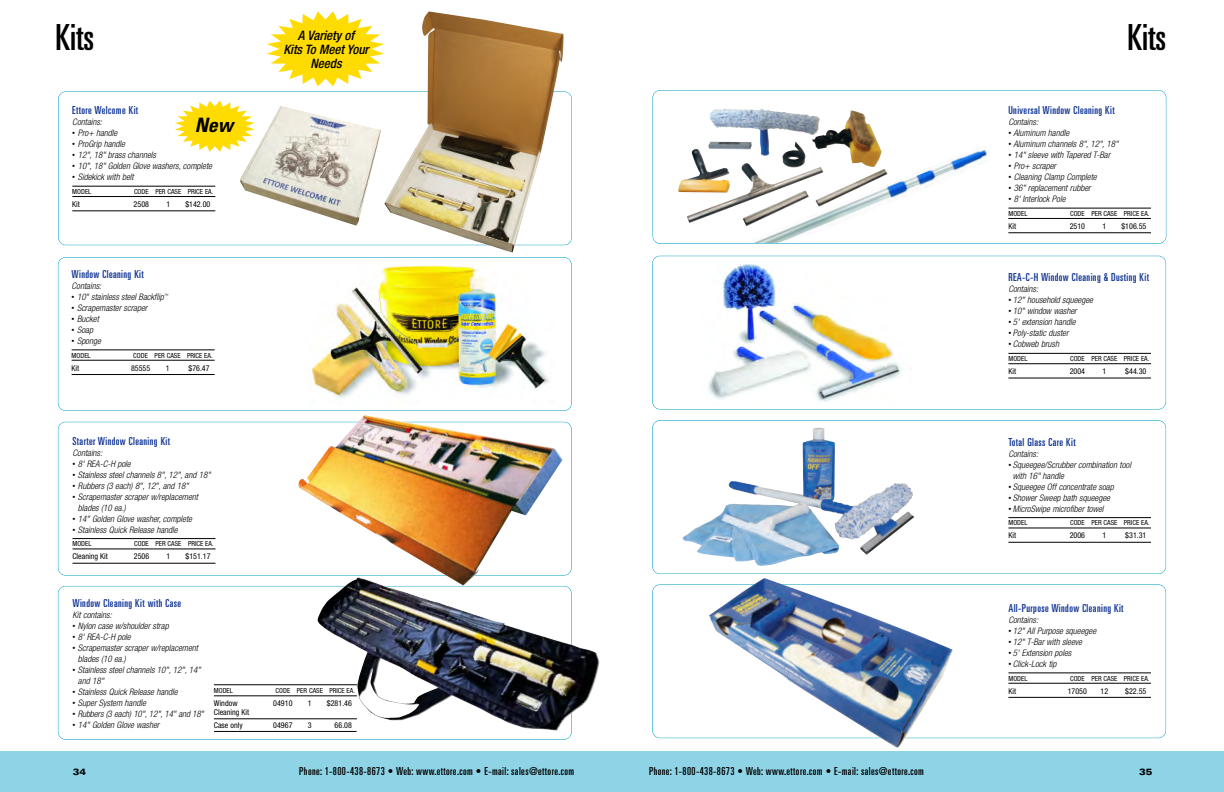
<style>
.page{position:relative;width:1224px;height:792px;background:#fff}
.page>*{position:absolute;margin:0;border:0;box-sizing:border-box;transform-origin:0 0}
.t1{font:ultra-condensed 36px "Univers";color:#000}
.t2{font:italic 700 condensed 19.8px "Univers";color:#000}
.t3{font:italic 500 condensed 13px/14px "Helvetica Neue";letter-spacing:-.005em;color:#000;text-align:center}
.t4{font:ultra-condensed 11px "Univers";letter-spacing:.035em;color:#0e3293}
.t5{font:ultra-condensed 11px "Univers";letter-spacing:.035em;color:#000}
.t6{font:italic 300 condensed 9px/11px "Helvetica Neue";color:#000}
.t7{font:900 expanded 9px "Univers";color:#000}
.t8{font:condensed 8px/13px "Helvetica Neue";color:#000}
.t9{font:condensed 7px "Helvetica Neue";color:#000}
.s1{font-style:normal;font-size:6px}
</style>
<div class="page">
<img style="left:0;top:11px;width:1224px;height:781px">
<h1 class="t1" style="left:55px;top:24px;width:40px">Kits</h1>
<p class="t4" style="left:72px;top:106px;width:67px">Ettore Welcome Kit</p>
<p class="t6" style="left:72px;top:117px;width:31px">Contains:</p>
<p class="t6" style="left:72px;top:128px;width:47px"><span class="s1">•</span> Pro+ handle</p>
<p class="t6" style="left:72px;top:139px;width:54px"><span class="s1">•</span> ProGrip handle</p>
<p class="t6" style="left:72px;top:150px;width:85px"><span class="s1">•</span> 12", 18" brass channels</p>
<p class="t6" style="left:72px;top:161px;width:141px"><span class="s1">•</span> 10", 18" Golden Glove washers, complete</p>
<p class="t6" style="left:72px;top:172px;width:63px"><span class="s1">•</span> Sidekick with belt</p>
<p class="t9" style="left:72px;top:189px;width:21px">MODEL</p>
<p class="t9" style="left:134px;top:189px;width:81px">CODE PER CASE PRICE EA.</p>
<p class="t8" style="left:72px;top:198px;width:9px">Kit</p>
<p class="t8" style="left:134px;top:198px;width:17px">2508</p>
<p class="t8" style="left:166px;top:198px;width:5px">1</p>
<p class="t8" style="left:185px;top:198px;width:26px">$142.00</p>
<h2 class="t2" style="left:195px;top:117px;width:40px">New</h2>
<p class="t4" style="left:72px;top:270px;width:74px">Window Cleaning Kit</p>
<p class="t6" style="left:72px;top:281px;width:31px">Contains:</p>
<p class="t6" style="left:72px;top:292px;width:98px"><span class="s1">•</span> 10" stainless steel Backflip<sup>™</sup></p>
<p class="t6" style="left:72px;top:303px;width:77px"><span class="s1">•</span> Scrapemaster scraper</p>
<p class="t6" style="left:72px;top:314px;width:29px"><span class="s1">•</span> Bucket</p>
<p class="t6" style="left:72px;top:325px;width:23px"><span class="s1">•</span> Soap</p>
<p class="t6" style="left:72px;top:336px;width:31px"><span class="s1">•</span> Sponge</p>
<p class="t9" style="left:72px;top:353px;width:21px">MODEL</p>
<p class="t9" style="left:133px;top:353px;width:81px">CODE PER CASE PRICE EA.</p>
<p class="t8" style="left:72px;top:362px;width:9px">Kit</p>
<p class="t8" style="left:131px;top:362px;width:21px">85555</p>
<p class="t8" style="left:166px;top:362px;width:5px">1</p>
<p class="t8" style="left:189px;top:362px;width:23px">$76.47</p>
<p class="t4" style="left:72px;top:437px;width:99px">Starter Window Cleaning Kit</p>
<p class="t6" style="left:72px;top:448px;width:31px">Contains:</p>
<p class="t6" style="left:72px;top:459px;width:60px"><span class="s1">•</span> 8' REA-C-H pole</p>
<p class="t6" style="left:72px;top:470px;width:140px"><span class="s1">•</span> Stainless steel channels 8", 12", and 18"</p>
<p class="t6" style="left:72px;top:481px;width:118px"><span class="s1">•</span> Rubbers (3 each) 8", 12", and 18"</p>
<p class="t6" style="left:78px;top:492px;width:122px;text-indent:-5px"><span class="s1">•</span> Scrapemaster scraper w/replacement blades (10 ea.)</p>
<p class="t6" style="left:72px;top:514px;width:121px"><span class="s1">•</span> 14" Golden Glove washer, complete</p>
<p class="t6" style="left:72px;top:525px;width:107px"><span class="s1">•</span> Stainless Quick Release handle</p>
<p class="t9" style="left:72px;top:541px;width:21px">MODEL</p>
<p class="t9" style="left:134px;top:541px;width:81px">CODE PER CASE PRICE EA.</p>
<p class="t8" style="left:72px;top:551px;width:37px">Cleaning Kit</p>
<p class="t8" style="left:134px;top:551px;width:17px">2506</p>
<p class="t8" style="left:167px;top:551px;width:5px">1</p>
<p class="t8" style="left:186px;top:551px;width:26px">$151.17</p>
<h3 class="t3" style="left:284px;top:30px;width:87px">A Variety of<br>Kits To Meet Your<br>Needs</h3>
<h1 class="t1" style="left:1128px;top:24px;width:40px">Kits</h1>
<p class="t4" style="left:1008px;top:106px;width:108px">Universal Window Cleaning Kit</p>
<p class="t6" style="left:1008px;top:117px;width:31px">Contains:</p>
<p class="t6" style="left:1008px;top:128px;width:62px"><span class="s1">•</span> Aluminum handle</p>
<p class="t6" style="left:1008px;top:139px;width:111px"><span class="s1">•</span> Aluminum channels 8", 12", 18"</p>
<p class="t6" style="left:1008px;top:150px;width:103px"><span class="s1">•</span> 14" sleeve with Tapered T-Bar</p>
<p class="t6" style="left:1008px;top:161px;width:49px"><span class="s1">•</span> Pro+ scraper</p>
<p class="t6" style="left:1008px;top:172px;width:90px"><span class="s1">•</span> Cleaning Clamp Complete</p>
<p class="t6" style="left:1008px;top:183px;width:84px"><span class="s1">•</span> 36" replacement rubber</p>
<p class="t6" style="left:1008px;top:194px;width:59px"><span class="s1">•</span> 8' Interlock Pole</p>
<p class="t9" style="left:1008px;top:211px;width:21px">MODEL</p>
<p class="t9" style="left:1070px;top:211px;width:81px">CODE PER CASE PRICE EA.</p>
<p class="t8" style="left:1008px;top:220px;width:9px">Kit</p>
<p class="t8" style="left:1070px;top:220px;width:17px">2510</p>
<p class="t8" style="left:1102px;top:220px;width:5px">1</p>
<p class="t8" style="left:1121px;top:220px;width:26px">$106.55</p>
<p class="t4" style="left:1008px;top:274px;width:142px">REA-C-H Window Cleaning &amp; Dusting Kit</p>
<p class="t6" style="left:1008px;top:285px;width:31px">Contains:</p>
<p class="t6" style="left:1008px;top:296px;width:86px"><span class="s1">•</span> 12" household squeegee</p>
<p class="t6" style="left:1008px;top:307px;width:70px"><span class="s1">•</span> 10" window washer</p>
<p class="t6" style="left:1008px;top:318px;width:69px"><span class="s1">•</span> 5' extension handle</p>
<p class="t6" style="left:1008px;top:329px;width:62px"><span class="s1">•</span> Poly-static duster</p>
<p class="t6" style="left:1008px;top:340px;width:52px"><span class="s1">•</span> Cobweb brush</p>
<p class="t9" style="left:1008px;top:356px;width:21px">MODEL</p>
<p class="t9" style="left:1070px;top:356px;width:81px">CODE PER CASE PRICE EA.</p>
<p class="t8" style="left:1008px;top:366px;width:9px">Kit</p>
<p class="t8" style="left:1070px;top:366px;width:17px">2004</p>
<p class="t8" style="left:1102px;top:366px;width:5px">1</p>
<p class="t8" style="left:1125px;top:366px;width:23px">$44.30</p>
<p class="t4" style="left:1008px;top:438px;width:69px">Total Glass Care Kit</p>
<p class="t6" style="left:1008px;top:449px;width:31px">Contains:</p>
<p class="t6" style="left:1013px;top:460px;width:120px;text-indent:-4px"><span class="s1">•</span> Squeegee/Scrubber combination tool with 16" handle</p>
<p class="t6" style="left:1008px;top:482px;width:107px"><span class="s1">•</span> Squeegee Off concentrate soap</p>
<p class="t6" style="left:1008px;top:493px;width:103px"><span class="s1">•</span> Shower Sweep bath squeegee</p>
<p class="t6" style="left:1008px;top:504px;width:97px"><span class="s1">•</span> MicroSwipe microfiber towel</p>
<p class="t9" style="left:1008px;top:520px;width:21px">MODEL</p>
<p class="t9" style="left:1070px;top:520px;width:81px">CODE PER CASE PRICE EA.</p>
<p class="t8" style="left:1008px;top:530px;width:9px">Kit</p>
<p class="t8" style="left:1070px;top:530px;width:17px">2006</p>
<p class="t8" style="left:1102px;top:530px;width:5px">1</p>
<p class="t8" style="left:1125px;top:530px;width:23px">$31.31</p>
<p class="t4" style="left:72px;top:599px;width:110px">Window Cleaning Kit with Case</p>
<p class="t6" style="left:72px;top:610px;width:41px">Kit contains:</p>
<p class="t6" style="left:72px;top:621px;width:98px"><span class="s1">•</span> Nylon case w/shoulder strap</p>
<p class="t6" style="left:72px;top:632px;width:60px"><span class="s1">•</span> 8' REA-C-H pole</p>
<p class="t6" style="left:78px;top:643px;width:122px;text-indent:-5px"><span class="s1">•</span> Scrapemaster scraper w/replacement blades (10 ea.)</p>
<p class="t6" style="left:78px;top:665px;width:124px;text-indent:-5px"><span class="s1">•</span> Stainless steel channels 10", 12", 14" and 18"</p>
<p class="t6" style="left:72px;top:687px;width:107px"><span class="s1">•</span> Stainless Quick Release handle</p>
<p class="t6" style="left:72px;top:698px;width:75px"><span class="s1">•</span> Super System handle</p>
<p class="t6" style="left:72px;top:709px;width:133px"><span class="s1">•</span> Rubbers (3 each) 10", 12", 14" and 18"</p>
<p class="t6" style="left:72px;top:720px;width:88px"><span class="s1">•</span> 14" Golden Glove washer</p>
<p class="t4" style="left:1008px;top:604px;width:117px">All-Purpose Window Cleaning Kit</p>
<p class="t6" style="left:1008px;top:615px;width:31px">Contains:</p>
<p class="t6" style="left:1008px;top:626px;width:89px"><span class="s1">•</span> 12" All Purpose squeegee</p>
<p class="t6" style="left:1008px;top:637px;width:75px"><span class="s1">•</span> 12" T-Bar with sleeve</p>
<p class="t6" style="left:1008px;top:648px;width:64px"><span class="s1">•</span> 5' Extension poles</p>
<p class="t6" style="left:1008px;top:659px;width:50px"><span class="s1">•</span> Click-Lock tip</p>
<p class="t9" style="left:1008px;top:676px;width:21px">MODEL</p>
<p class="t9" style="left:1070px;top:676px;width:81px">CODE PER CASE PRICE EA.</p>
<p class="t9" style="left:214px;top:688px;width:21px">MODEL</p>
<p class="t9" style="left:276px;top:688px;width:81px">CODE PER CASE PRICE EA.</p>
<p class="t8" style="left:1008px;top:685px;width:9px">Kit</p>
<p class="t8" style="left:1068px;top:685px;width:21px">17050</p>
<p class="t8" style="left:1101px;top:685px;width:9px">12</p>
<p class="t8" style="left:1125px;top:685px;width:23px">$22.55</p>
<p class="t8" style="left:214px;top:698px;width:25px">Window</p>
<p class="t8" style="left:273px;top:698px;width:21px">04910</p>
<p class="t8" style="left:308px;top:698px;width:5px">1</p>
<p class="t8" style="left:327px;top:698px;width:26px">$281.46</p>
<p class="t8" style="left:214px;top:707px;width:37px">Cleaning Kit<br>Case only</p>
<p class="t8" style="left:273px;top:720px;width:21px">04967</p>
<p class="t8" style="left:308px;top:720px;width:5px">3</p>
<p class="t8" style="left:335px;top:720px;width:19px">66.08</p>
<p class="t7" style="left:73px;top:768px;width:15px">34</p>
<p class="t5" style="left:299px;top:767px;width:277px">Phone: 1-800-438-8673 • Web: www.ettore.com • E-mail: sales@ettore.com</p>
<p class="t5" style="left:649px;top:767px;width:277px">Phone: 1-800-438-8673 • Web: www.ettore.com • E-mail: sales@ettore.com</p>
<p class="t7" style="left:1139px;top:768px;width:15px">35</p>
</div>
